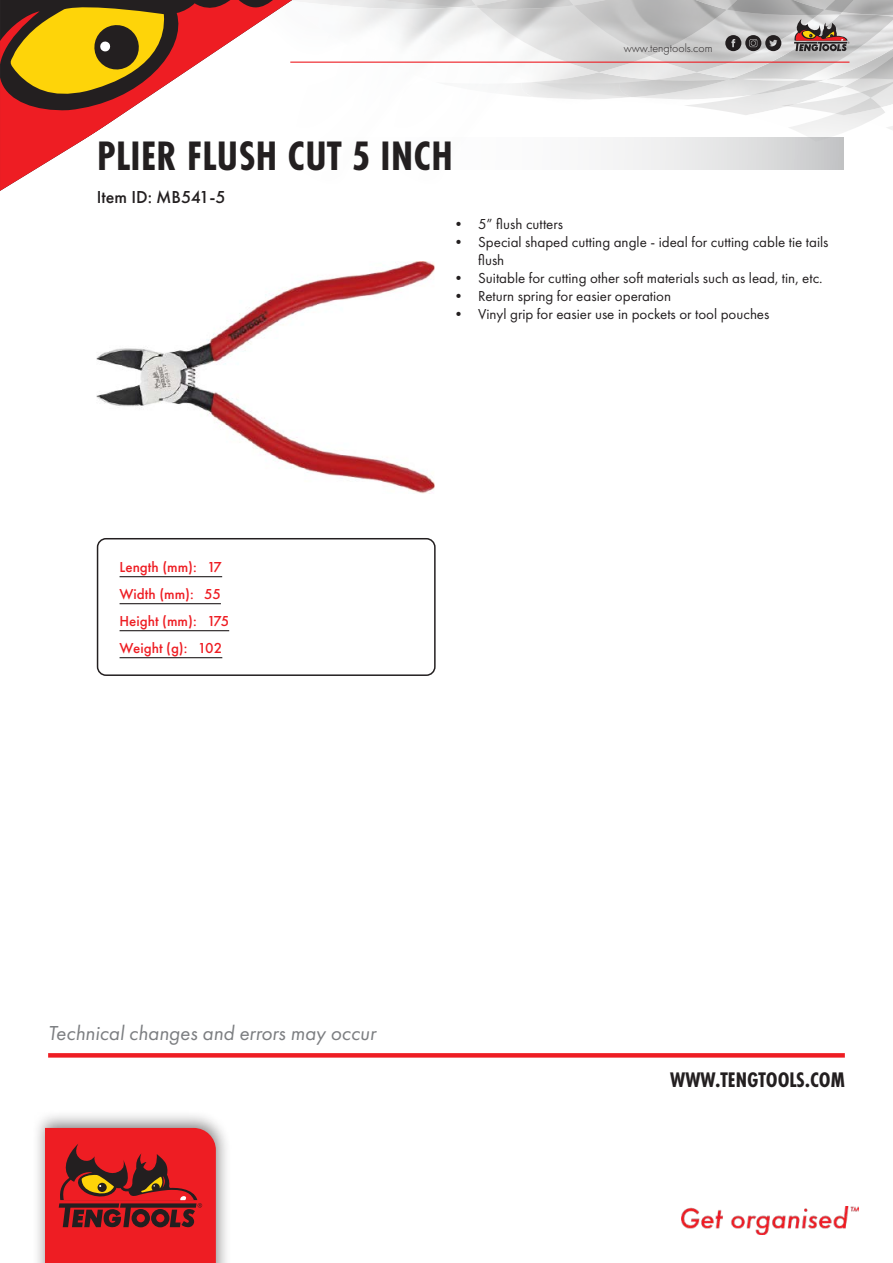
<style>
.page{position:relative;width:893px;height:1263px;background:#fff}
.page>*{position:absolute;margin:0;border:0;box-sizing:border-box;transform-origin:0 0}
.t1{font:700 42.75px "Futura PT Cond";letter-spacing:.01em;color:#231f20}
.t2{font:700 21.9px "Futura PT Cond";color:#231f20}
.t3{font:italic 21px "Futura PT";color:#7c7e81}
.t4{font:500 18px "Futura PT";color:#231f20}
.t5{font:15px/18px "Futura PT";color:#231f20}
.t6{font:500 15px/27px "Futura PT";color:#ee1d23}
.t7{font:300 12px "Futura PT";color:#231f20}
</style>
<div class="page">
<img style="left:589px;top:79px;width:94px;height:21px">
<img style="left:871px;top:98px;width:22px;height:14px">
<img style="left:844px;top:86px;width:49px;height:12px">
<img style="left:801px;top:80px;width:92px;height:6px">
<img style="left:840px;top:17px;width:53px;height:63px">
<img style="left:599px;top:16px;width:241px;height:66px">
<img style="left:476px;top:5px;width:251px;height:67px">
<img style="left:433px;top:0;width:195px;height:5px">
<img style="left:628px;top:0;width:99px;height:10px">
<img style="left:727px;top:0;width:113px;height:16px">
<img style="left:840px;top:0;width:53px;height:17px">
<hr style="left:290px;top:62px;width:559px;height:1px;background:#ee1d23">
<svg style="left:794px;top:19px;width:55px;height:32px;background:#947c76"></svg>
<svg style="left:725px;top:35px;width:56px;height:16px"></svg>
<img style="left:682px;top:1206px;width:176px;height:28px">
<div style="left:33px;top:1110px;width:198px;height:153px;background:#231f20;opacity:.54"></div>
<svg style="left:45px;top:1128px;width:171px;height:135px;background:#c72122"></svg>
<svg style="left:0;top:0;width:412px;height:191px"></svg>
<svg style="left:48px;top:1053px;width:797px;height:4px;background:#ee2329"></svg>
<svg style="left:97px;top:137px;width:747px;height:33px"></svg>
<img style="left:97px;top:262px;width:337px;height:232px">
<hr style="left:120px;top:576px;width:102px;height:1px;background:#231f20">
<hr style="left:120px;top:603px;width:101px;height:1px;background:#231f20">
<hr style="left:120px;top:630px;width:109px;height:1px;background:#231f20">
<hr style="left:120px;top:657px;width:102px;height:1px;background:#231f20">
<div style="left:97px;top:538px;width:339px;height:138px;border:2px solid #231f20;border-radius:9px"></div>
<h1 class="t1" style="left:97px;top:131px;width:357px">PLIER FLUSH CUT 5 INCH</h1>
<p class="t4" style="left:97px;top:186px;width:130px">Item ID: MB541-5</p>
<p class="t7" style="left:624px;top:41px;width:90px">www.tengtools.com</p>
<p class="t6" style="left:120px;top:554px;width:111px">Length (mm): 17<br>Width (mm): 55<br>Height (mm): 175<br>Weight (g): 102</p>
<p class="t5" style="left:451px;top:215px;width:113px">• 5” flush cutters</p>
<p class="t5" style="left:478px;top:233px;width:352px;text-indent:-27px">• Special shaped cutting angle - ideal for cutting cable tie tails flush</p>
<p class="t5" style="left:451px;top:269px;width:373px">• Suitable for cutting other soft materials such as lead, tin, etc.</p>
<p class="t5" style="left:451px;top:287px;width:222px">• Return spring for easier operation</p>
<p class="t5" style="left:451px;top:305px;width:320px">• Vinyl grip for easier use in pockets or tool pouches</p>
<h3 class="t3" style="left:48px;top:1021px;width:329px">Technical changes and errors may occur</h3>
<h2 class="t2" style="left:670px;top:1067px;width:176px">WWW.TENGTOOLS.COM</h2>
</div>
